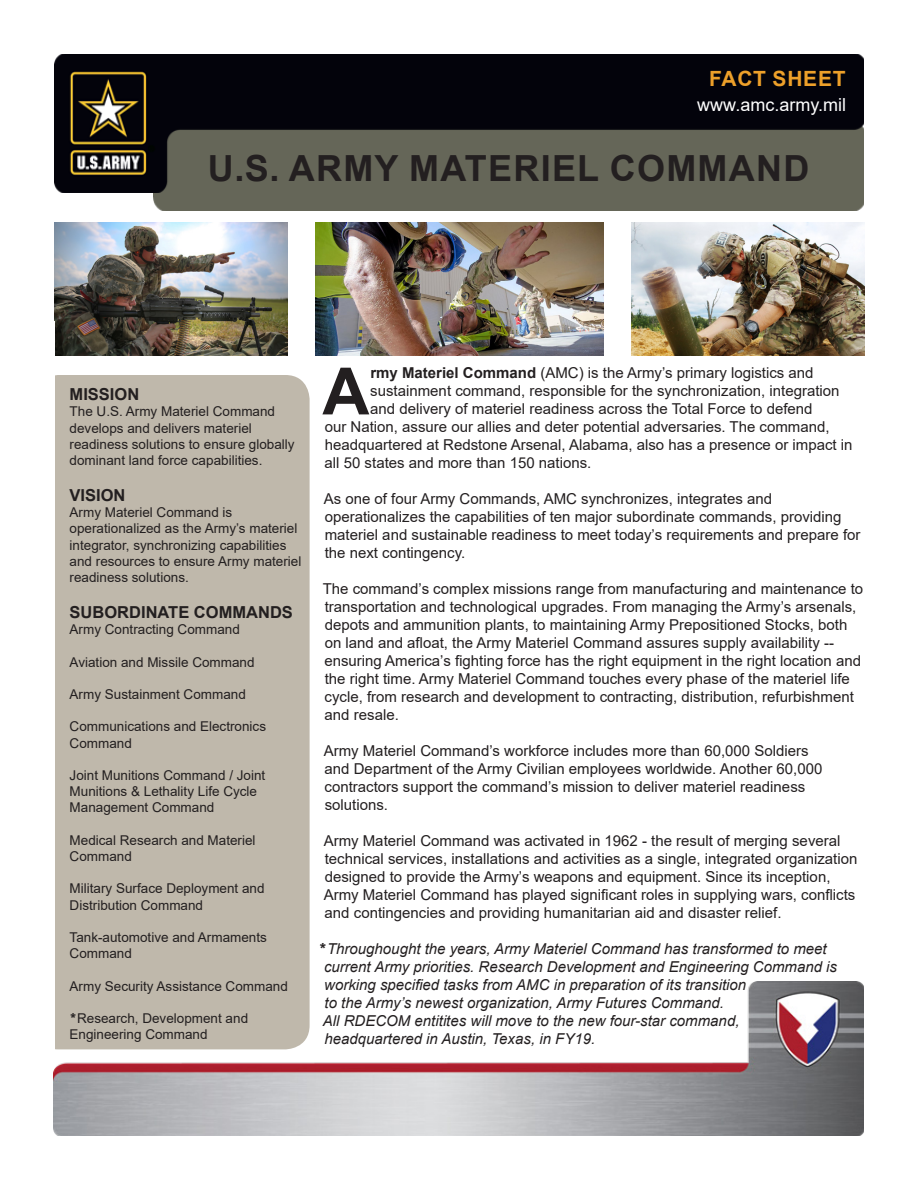
<style>
.page{position:relative;width:918px;height:1188px;background:#fff}
.page>*{position:absolute;margin:0;border:0;box-sizing:border-box;transform-origin:0 0}
.t1{font:700 65.25px "Arial";color:#231f20}
.Primary_Headline{font:700 36px "Arial";letter-spacing:.035em;color:#231f20}
.t2{font:700 21px "Arial";letter-spacing:.035em;color:#eda02a}
.t3{font:18px "Arial";color:#fff}
.t4{font:700 16.5px "Arial";color:#231f20}
.t5{font:15px/18px "Arial";color:#231f20}
.t6{font:italic 15px/18px "Arial";color:#231f20}
.t7{font:13.5px/16.2px "Arial";color:#231f20}
.s1{font-weight:900}
.s2{font-weight:700}
.s3{font-weight:900;font-style:normal}
</style>
<div class="page">
<div style="left:34px;top:375px;width:276px;height:674px;background:#bfb8ab;border-radius:24px"></div>
<div style="left:153px;top:192px;width:711px;height:18px;background:#656658"></div>
<img style="left:54px;top:54px;width:810px;height:138px">
<img style="left:315px;top:222px;width:288px;height:134px">
<img style="left:54px;top:981px;width:810px;height:155px">
<img style="left:54px;top:222px;width:234px;height:134px">
<img style="left:631px;top:222px;width:234px;height:134px">
<div style="left:26px;top:321px;width:29px;height:745px;background:#fff"></div>
<p class="t2" style="left:709px;top:64px;width:138px">FACT SHEET</p>
<p class="t3" style="left:697px;top:92px;width:150px">www.amc.army.mil</p>
<p class="Primary_Headline" style="left:208px;top:143px;width:603px">U.S. ARMY MATERIEL COMMAND</p>
<p class="t4" style="left:70px;top:383px;width:71px">MISSION</p>
<p class="t7" style="left:70px;top:403px;width:207px">The U.S. Army Materiel Command</p>
<p class="t7" style="left:70px;top:420px;width:184px">develops and delivers materiel</p>
<p class="t7" style="left:70px;top:436px;width:227px">readiness solutions to ensure globally dominant land force capabilities.</p>
<p class="t4" style="left:70px;top:484px;width:57px">VISION</p>
<p class="t7" style="left:70px;top:504px;width:164px">Army Materiel Command is</p>
<p class="t7" style="left:70px;top:520px;width:233px">operationalized as the Army’s materiel integrator, synchronizing capabilities and resources to ensure Army materiel readiness solutions.</p>
<p class="t4" style="left:70px;top:601px;width:225px">SUBORDINATE COMMANDS</p>
<p class="t7" style="left:70px;top:621px;width:172px">Army Contracting Command</p>
<p class="t7" style="left:70px;top:654px;width:187px">Aviation and Missile Command</p>
<p class="t7" style="left:70px;top:686px;width:178px">Army Sustainment Command</p>
<p class="t7" style="left:70px;top:718px;width:198px">Communications and Electronics</p>
<p class="t7" style="left:70px;top:735px;width:64px">Command</p>
<p class="t7" style="left:70px;top:767px;width:197px">Joint Munitions Command / Joint<br>Munitions &amp; Lethality Life Cycle<br>Management Command</p>
<p class="t7" style="left:70px;top:832px;width:188px">Medical Research and Materiel<br>Command</p>
<p class="t7" style="left:70px;top:880px;width:197px">Military Surface Deployment and</p>
<p class="t7" style="left:70px;top:897px;width:135px">Distribution Command</p>
<p class="t7" style="left:70px;top:929px;width:199px">Tank-automotive and Armaments</p>
<p class="t7" style="left:70px;top:945px;width:64px">Command</p>
<p class="t7" style="left:70px;top:978px;width:220px">Army Security Assistance Command</p>
<p class="t7" style="left:70px;top:1010px;width:180px"><span class="s1">*</span>Research, Development and</p>
<p class="t7" style="left:70px;top:1026px;width:140px">Engineering Command</p>
<p class="t1" style="left:322px;top:346px;width:49px">A</p>
<p class="t5" style="left:370px;top:364px;width:445px"><span class="s2">rmy Materiel Command</span> (AMC) is the Army’s primary logistics and</p>
<p class="t5" style="left:370px;top:382px;width:471px">sustainment command, responsible for the synchronization, integration</p>
<p class="t5" style="left:370px;top:400px;width:444px">and delivery of materiel readiness across the Total Force to defend</p>
<p class="t5" style="left:325px;top:418px;width:506px">our Nation, assure our allies and deter potential adversaries. The command,</p>
<p class="t5" style="left:325px;top:436px;width:529px">headquartered at Redstone Arsenal, Alabama, also has a presence or impact in</p>
<p class="t5" style="left:325px;top:454px;width:268px">all 50 states and more than 150 nations.</p>
<p class="t5" style="left:324px;top:490px;width:538px">As one of four Army Commands, AMC synchronizes, integrates and operationalizes the capabilities of ten major subordinate commands, providing materiel and sustainable readiness to meet today’s requirements and prepare for the next contingency.</p>
<p class="t5" style="left:323px;top:580px;width:542px">The command’s complex missions range from manufacturing and maintenance to transportation and technological upgrades. From managing the Army’s arsenals, depots and ammunition plants, to maintaining Army Prepositioned Stocks, both on land and afloat, the Army Materiel Command assures supply availability -- ensuring America’s fighting force has the right equipment in the right location and the right time. Army Materiel Command touches every phase of the materiel life cycle, from research and development to contracting, distribution, refurbishment and resale.</p>
<p class="t5" style="left:324px;top:742px;width:500px">Army Materiel Command’s workforce includes more than 60,000 Soldiers and Department of the Army Civilian employees worldwide. Another 60,000 contractors support the command’s mission to deliver materiel readiness solutions.</p>
<p class="t5" style="left:324px;top:832px;width:535px">Army Materiel Command was activated in 1962 - the result of merging several technical services, installations and activities as a single, integrated organization designed to provide the Army’s weapons and equipment. Since its inception, Army Materiel Command has played significant roles in supplying wars, conflicts and contingencies and providing humanitarian aid and disaster relief.</p>
<p class="t6" style="left:324px;top:940px;width:514px;text-indent:-5px"><span class="s3">*</span>Throughought the years, Army Materiel Command has transformed to meet current Army priorities. Research Development and Engineering Command is working specified tasks from AMC in preparation of its transition<br>to the Army’s newest organization, Army Futures Command.</p>
<p class="t6" style="left:323px;top:1012px;width:418px">All RDECOM entitites will move to the new four-star command,</p>
<p class="t6" style="left:324px;top:1030px;width:272px">headquartered in Austin, Texas, in FY19.</p>
</div>
